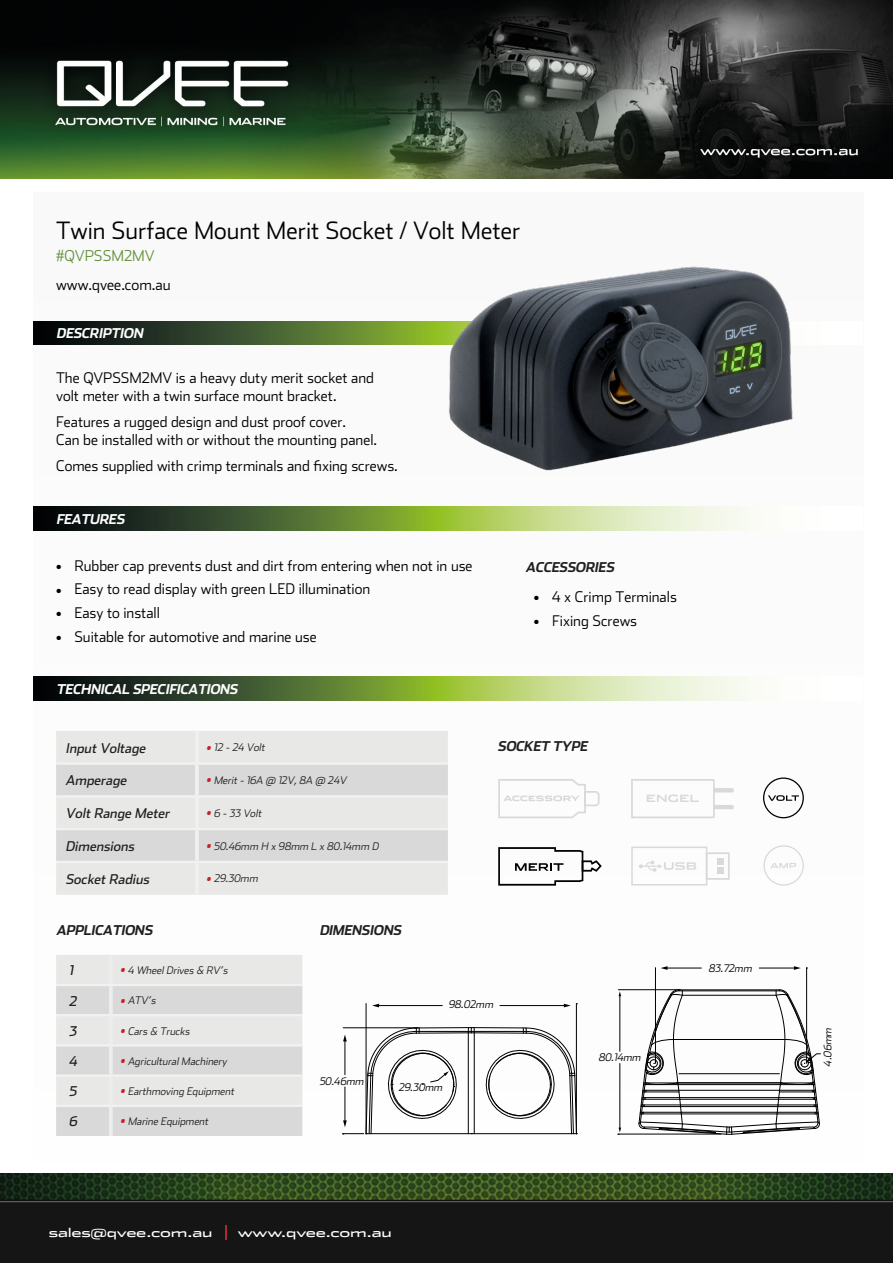
<style>
.page{position:relative;width:893px;height:1263px;background:#fff}
.page>*{position:absolute;margin:0;border:0;box-sizing:border-box;transform-origin:0 0}
.t1{font:300 24px "Stainless";color:#000}
.t2{font:300 15px "Stainless";color:#000}
.t3{font:300 15px "Stainless";color:#64923d}
.t4{font:300 14.7px/17.7px "Stainless";color:#000}
.t5{font:italic 13.5px "Stainless";color:#221f20}
.t6{font:italic 700 13.5px "Stainless";color:#221f20}
.t7{font:italic 700 13.5px "Stainless";color:#fff}
.t8{font:12px "Stainless Ext";letter-spacing:-.02em;color:#fff}
.t9{font:italic 300 10.5px "Stainless";color:#221f20}
.t10{font:italic 300 10.5px "Stainless";color:#000}
.s1{color:#c62126}
</style>
<div class="page">
<div style="left:33px;top:193px;width:830px;height:969px;background:#fbfbfb"></div>
<img style="left:0;top:1174px;width:893px;height:89px">
<img style="left:0;top:0;width:893px;height:179px">
<img style="left:33px;top:321px;width:343px;height:24px">
<img style="left:33px;top:507px;width:343px;height:24px">
<svg style="left:225px;top:1225px;width:2px;height:15px"></svg>
<img style="left:33px;top:676px;width:707px;height:24px">
<svg style="left:763px;top:845px;width:41px;height:41px"></svg>
<svg style="left:498px;top:847px;width:104px;height:39px"></svg>
<svg style="left:498px;top:779px;width:101px;height:39px"></svg>
<svg style="left:763px;top:777px;width:41px;height:41px"></svg>
<svg style="left:631px;top:779px;width:103px;height:39px"></svg>
<svg style="left:707px;top:852px;width:23px;height:28px"></svg>
<div style="left:631px;top:846px;width:76px;height:39px;border:2px solid #d9d9d9"></div>
<svg style="left:639px;top:861px;width:57px;height:10px"></svg>
<div style="left:717px;top:858px;width:7px;height:7px;background:#d9d9d9"></div>
<div style="left:717px;top:867px;width:7px;height:7px;background:#d9d9d9"></div>
<svg style="left:56px;top:731px;width:392px;height:164px;background:#e2e2e1"></svg>
<hr style="left:195px;top:731px;width:4px;height:31px;background:#efeff0">
<hr style="left:195px;top:765px;width:4px;height:30px;background:#efeff0">
<hr style="left:195px;top:797px;width:4px;height:31px;background:#efeff0">
<hr style="left:195px;top:830px;width:4px;height:31px;background:#eeeeef">
<hr style="left:195px;top:863px;width:4px;height:32px;background:#efeff0">
<hr style="left:56px;top:762px;width:141px;height:3px;background:#f2f2f2">
<hr style="left:56px;top:795px;width:141px;height:2px;background:#f2f2f2">
<hr style="left:56px;top:828px;width:141px;height:2px;background:#f2f2f2">
<hr style="left:56px;top:861px;width:141px;height:2px;background:#f2f2f2">
<hr style="left:197px;top:762px;width:251px;height:3px;background:#f2f2f2">
<hr style="left:197px;top:795px;width:251px;height:2px;background:#f2f2f2">
<hr style="left:197px;top:828px;width:251px;height:2px;background:#f2f2f2">
<hr style="left:197px;top:861px;width:251px;height:2px;background:#f2f2f2">
<img style="left:376px;top:266px;width:417px;height:265px">
<hr style="left:366px;top:1003px;width:1px;height:131px;background:#000">
<hr style="left:576px;top:1003px;width:1px;height:131px;background:#000">
<hr style="left:378px;top:1005px;width:64px;height:1px;background:#000">
<svg style="left:372px;top:1004px;width:7px;height:3px"></svg>
<hr style="left:500px;top:1005px;width:65px;height:1px;background:#000">
<svg style="left:564px;top:1003px;width:13px;height:4px"></svg>
<svg style="left:342px;top:1027px;width:235px;height:108px"></svg>
<hr style="left:759px;top:968px;width:36px;height:1px;background:#000">
<svg style="left:794px;top:966px;width:7px;height:4px"></svg>
<hr style="left:666px;top:968px;width:35px;height:1px;background:#000">
<svg style="left:661px;top:966px;width:6px;height:4px"></svg>
<hr style="left:655px;top:968px;width:1px;height:95px;background:#000">
<hr style="left:806px;top:968px;width:1px;height:95px;background:#000">
<hr style="left:619px;top:995px;width:1px;height:56px;background:#000">
<hr style="left:619px;top:1063px;width:1px;height:65px;background:#000">
<hr style="left:618px;top:989px;width:62px;height:1px;background:#000">
<hr style="left:618px;top:1134px;width:103px;height:1px;background:#000">
<svg style="left:618px;top:1127px;width:3px;height:8px"></svg>
<svg style="left:638px;top:988px;width:183px;height:147px"></svg>
<svg style="left:56px;top:955px;width:246px;height:181px;background:#e0e0e0"></svg>
<hr style="left:109px;top:955px;width:4px;height:29px;background:#ededed">
<hr style="left:109px;top:986px;width:4px;height:28px;background:#ededed">
<hr style="left:109px;top:1016px;width:4px;height:28px;background:#ededed">
<hr style="left:109px;top:1046px;width:4px;height:28px;background:#ededed">
<hr style="left:109px;top:1077px;width:4px;height:28px;background:#ededed">
<hr style="left:109px;top:1107px;width:4px;height:29px;background:#ededed">
<hr style="left:56px;top:984px;width:55px;height:2px;background:#f2f2f2">
<hr style="left:111px;top:984px;width:191px;height:2px;background:#f2f2f2">
<hr style="left:56px;top:1014px;width:55px;height:2px;background:#f2f2f2">
<hr style="left:111px;top:1014px;width:191px;height:2px;background:#f2f2f2">
<hr style="left:56px;top:1044px;width:55px;height:2px;background:#f2f2f2">
<hr style="left:111px;top:1044px;width:191px;height:2px;background:#f2f2f2">
<hr style="left:56px;top:1074px;width:55px;height:3px;background:#f2f2f2">
<hr style="left:111px;top:1074px;width:191px;height:3px;background:#f2f2f2">
<hr style="left:56px;top:1105px;width:55px;height:2px;background:#f2f2f2">
<hr style="left:111px;top:1105px;width:191px;height:2px;background:#f2f2f2">
<h1 class="t1" style="left:56px;top:216px;width:466px">Twin Surface Mount Merit Socket / Volt Meter</h1>
<p class="t3" style="left:56px;top:247px;width:100px">#QVPSSM2MV</p>
<p class="t2" style="left:56px;top:276px;width:116px">www.qvee.com.au</p>
<p class="t7" style="left:56px;top:325px;width:91px">DESCRIPTION</p>
<p class="t4" style="left:56px;top:369px;width:319px">The QVPSSM2MV is a heavy duty merit socket and volt meter with a twin surface mount bracket.</p>
<p class="t4" style="left:56px;top:413px;width:322px">Features a rugged design and dust proof cover.<br>Can be installed with or without the mounting panel.</p>
<p class="t4" style="left:56px;top:457px;width:343px">Comes supplied with crimp terminals and fixing screws.</p>
<p class="t7" style="left:56px;top:511px;width:73px">FEATURES</p>
<p class="t4" style="left:56px;top:556px;width:418px">● Rubber cap prevents dust and dirt from entering when not in use</p>
<p class="t4" style="left:56px;top:580px;width:315px">● Easy to read display with green LED illumination</p>
<p class="t4" style="left:56px;top:604px;width:105px">● Easy to install</p>
<p class="t4" style="left:56px;top:627px;width:262px">● Suitable for automotive and marine use</p>
<p class="t7" style="left:56px;top:681px;width:186px">TECHNICAL SPECIFICATIONS</p>
<p class="t5" style="left:65px;top:740px;width:84px">InputVoltage</p>
<p class="t9" style="left:206px;top:741px;width:62px"><span class="s1">•</span> 12 - 24 Volt</p>
<p class="t5" style="left:65px;top:772px;width:65px">Amperage</p>
<p class="t9" style="left:206px;top:774px;width:144px"><span class="s1">•</span> Merit- 16A @ 12V,8A @ 24V</p>
<p class="t5" style="left:65px;top:805px;width:108px">VoltRange Meter</p>
<p class="t9" style="left:206px;top:807px;width:59px"><span class="s1">•</span> 6 - 33 Volt</p>
<p class="t5" style="left:65px;top:838px;width:73px">Dimensions</p>
<p class="t9" style="left:206px;top:840px;width:176px"><span class="s1">•</span> 50.46mm H x 98mm L x 80.14mm D</p>
<p class="t5" style="left:65px;top:871px;width:88px">SocketRadius</p>
<p class="t9" style="left:206px;top:872px;width:55px"><span class="s1">•</span> 29.30mm</p>
<p class="t6" style="left:56px;top:921px;width:101px">APPLICATIONS</p>
<p class="t6" style="left:319px;top:921px;width:86px">DIMENSIONS</p>
<p class="t6" style="left:526px;top:558px;width:93px">ACCESSORIES</p>
<p class="t4" style="left:534px;top:588px;width:144px">● 4 x Crimp Terminals</p>
<p class="t4" style="left:534px;top:611px;width:104px">● Fixing Screws</p>
<p class="t6" style="left:497px;top:737px;width:94px">SOCKET TYPE</p>
<p class="t5" style="left:69px;top:962px;width:9px">1</p>
<p class="t9" style="left:120px;top:964px;width:111px"><span class="s1">•</span> 4 WheelDrives &amp; RV’s</p>
<p class="t5" style="left:69px;top:992px;width:12px">2</p>
<p class="t9" style="left:120px;top:994px;width:39px"><span class="s1">•</span> ATV’s</p>
<p class="t5" style="left:69px;top:1023px;width:12px">3</p>
<p class="t9" style="left:120px;top:1024px;width:73px"><span class="s1">•</span> Cars &amp; Trucks</p>
<p class="t5" style="left:69px;top:1053px;width:12px">4</p>
<p class="t9" style="left:120px;top:1055px;width:110px"><span class="s1">•</span> AgriculturalMachinery</p>
<p class="t5" style="left:69px;top:1083px;width:12px">5</p>
<p class="t9" style="left:120px;top:1085px;width:117px"><span class="s1">•</span> Earthmoving Equipment</p>
<p class="t5" style="left:69px;top:1113px;width:12px">6</p>
<p class="t9" style="left:120px;top:1115px;width:92px"><span class="s1">•</span> Marine Equipment</p>
<p class="t10" style="left:319px;top:1075px;width:48px">50.46mm</p>
<p class="t10" style="left:448px;top:998px;width:48px">98.02mm</p>
<p class="t10" style="left:398px;top:1081px;width:48px">29.30mm</p>
<p class="t10" style="left:598px;top:1051px;width:46px">80.14mm</p>
<p class="t10" style="left:708px;top:962px;width:47px">83.72mm</p>
<p class="t8" style="left:49px;top:1225px;width:165px">sales@qvee.com.au</p>
<p class="t8" style="left:238px;top:1225px;width:156px">www.qvee.com.au</p>
<p class="t10" style="left:822px;top:1066px;width:42px;rotate:-90deg">4.06mm</p>
</div>
